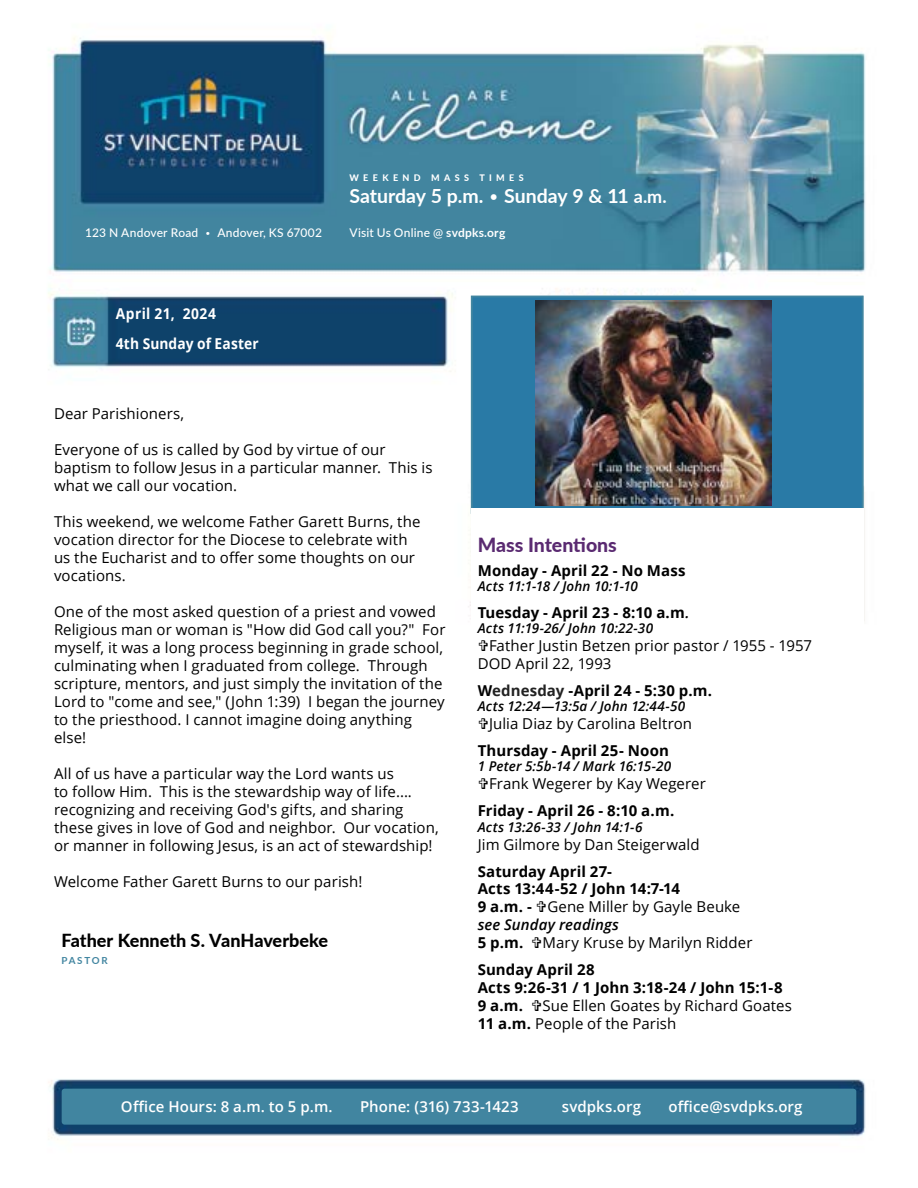
<style>
.page{position:relative;width:918px;height:1188px;background:#fff}
.page>*{position:absolute;margin:0;border:0;box-sizing:border-box;transform-origin:0 0}
.t1{font:700 19.5px "Lato";color:#fff}
.t2{font:800 19.5px "Lato";color:#5a2a71}
.t3{font:800 18px "Lato";color:#000}
.t4{font:15px/18px "Open Sans";letter-spacing:.005em;color:#000}
.t5{font:700 15px/18px "Open Sans";letter-spacing:.005em;color:#000}
.t6{font:600 15px "Open Sans";letter-spacing:.005em;color:#fff}
.t7{font:700 15px/29.8px "Open Sans";letter-spacing:.01em;color:#fff;scale:.92 1}
.t8{font:italic 600 13.5px "Open Sans";letter-spacing:.01em;color:#000}
.t9{font:500 12px "Lato";letter-spacing:.015em;color:#fff}
.t10{font:700 9.75px "Lato";letter-spacing:.18em;color:#4185a0}
.t11{font:800 9px "Lato";letter-spacing:.485em;color:#fff}
.s1{font-weight:100}
.s2{font-weight:300}
.s3{font-size:18px}
.s4{font-weight:700}
.s5{font-weight:600;font-style:italic}
.s6{color:#222}
</style>
<div class="page">
<img style="left:48px;top:37px;width:818px;height:1103px">
<svg style="left:471px;top:296px;width:389px;height:213px;background:#2c7aa4"></svg>
<div style="left:62px;top:1089px;width:794px;height:36px;background:#4185a0;border-radius:3px"></div>
<div style="left:471px;top:509px;width:393px;height:548px;background:#fff"></div>
<img style="left:536px;top:301px;width:235px;height:204px">
<p class="t11" style="left:350px;top:171px;width:176px">WEEKEND MASS TIMES</p>
<p class="t9" style="left:85px;top:224px;width:238px">123 N Andover Road <span class="s1">•</span> Andover, KS 67002</p>
<p class="t7" style="left:116px;top:298px;width:157px">April 21, 2024<br>4th Sunday of Easter</p>
<h1 class="t1" style="left:350px;top:181px;width:319px">Saturday 5 p.m. <span class="s2">•</span> Sunday 9 &amp; 11 <span class="s3">a.m.</span></h1>
<p class="t9" style="left:350px;top:224px;width:157px">Visit Us Online @ <span class="s4">svdpks.org</span></p>
<p class="t4" style="left:54px;top:404px;width:132px">Dear Parishioners,</p>
<p class="t4" style="left:54px;top:440px;width:380px">Everyone of us is called by God by virtue of our baptism to follow Jesus in a particular manner. This is what we call our vocation.</p>
<p class="t4" style="left:54px;top:512px;width:368px">This weekend, we welcome Father Garett Burns, the vocation director for the Diocese to celebrate with us the Eucharist and to offer some thoughts on our vocations.</p>
<p class="t4" style="left:54px;top:602px;width:393px">One of the most asked question of a priest and vowed Religious man or woman is "How did God call you?" For myself, it was a long process beginning in grade school, culminating when I graduated from college. Through scripture, mentors, and just simply the invitation of the Lord to "come and see," (John 1:39) I began the journey to the priesthood. I cannot imagine doing anything else!</p>
<p class="t4" style="left:54px;top:764px;width:386px">All of us have a particular way the Lord wants us<br>to follow Him. This is the stewardship way of life.... recognizing and receiving God's gifts, and sharing these gives in love of God and neighbor. Our vocation, or manner in following Jesus, is an act of stewardship!</p>
<p class="t4" style="left:54px;top:872px;width:310px">Welcome Father Garett Burns to our parish!</p>
<p class="t3" style="left:61px;top:927px;width:268px">Father Kenneth S. VanHaverbeke</p>
<p class="t10" style="left:61px;top:953px;width:48px">PASTOR</p>
<h1 class="t2" style="left:478px;top:530px;width:141px">Mass Intentions</h1>
<p class="t5" style="left:478px;top:561px;width:209px">Monday - April 22 - No Mass</p>
<p class="t8" style="left:478px;top:577px;width:162px">Acts 11:1-18 / John 10:1-10</p>
<p class="t5" style="left:478px;top:603px;width:213px">Tuesday - April 23 - 8:10 a.m<span class="s5">.</span></p>
<p class="t8" style="left:478px;top:619px;width:177px">Acts 11:19-26/ John 10:22-30</p>
<p class="t4" style="left:478px;top:636px;width:336px;text-indent:11px">Father Justin Betzen prior pastor / 1955 - 1957<br>DOD April 22, 1993</p>
<p class="t5" style="left:478px;top:681px;width:236px">W<span class="s6">ednesday</span> -April 24 - 5:30 p.m.</p>
<p class="t8" style="left:478px;top:697px;width:209px">Acts 12:24—13:5a / John 12:44-50</p>
<p class="t4" style="left:489px;top:714px;width:205px">Julia Diaz by Carolina Beltron</p>
<p class="t5" style="left:478px;top:741px;width:193px">Thursday - April 25- Noon</p>
<p class="t8" style="left:478px;top:757px;width:195px">1 Peter 5:5b-14 / Mark 16:15-20</p>
<p class="t4" style="left:489px;top:774px;width:218px">Frank Wegerer by Kay Wegerer</p>
<p class="t5" style="left:478px;top:801px;width:198px">Friday - April 26 - 8:10 a.m.</p>
<p class="t8" style="left:478px;top:818px;width:166px">Acts 13:26-33 / John 14:1-6</p>
<p class="t4" style="left:478px;top:836px;width:224px">Jim Gilmore by Dan Steigerwald</p>
<p class="t5" style="left:478px;top:863px;width:204px;line-height:16.5px">Saturday April 27-<br>Acts 13:44-52 / John 14:7-14</p>
<p class="t4" style="left:478px;top:897px;width:264px"><span class="s4">9 a.m. -</span> Gene Miller by Gayle Beuke <span class="s5">see Sunday readings</span></p>
<p class="t5" style="left:478px;top:933px;width:47px">5 p.m.</p>
<p class="t4" style="left:543px;top:933px;width:211px">Mary Kruse by Marilyn Ridder</p>
<p class="t5" style="left:478px;top:960px;width:306px">Sunday April 28<br>Acts 9:26-31 / 1 John 3:18-24 / John 15:1-8<br>9 a.m.</p>
<p class="t4" style="left:478px;top:996px;width:316px;text-indent:65px">Sue Ellen Goates by Richard Goates<br><span class="s4">11 a.m.</span> People of the Parish</p>
<p class="t6" style="left:121px;top:1097px;width:213px">Office Hours: 8 a.m. to 5 p.m.</p>
<p class="t6" style="left:360px;top:1097px;width:160px">Phone: (316) 733-1423</p>
<p class="t6" style="left:562px;top:1097px;width:81px">svdpks.org</p>
<p class="t6" style="left:669px;top:1097px;width:136px">office@svdpks.org</p>
</div>
